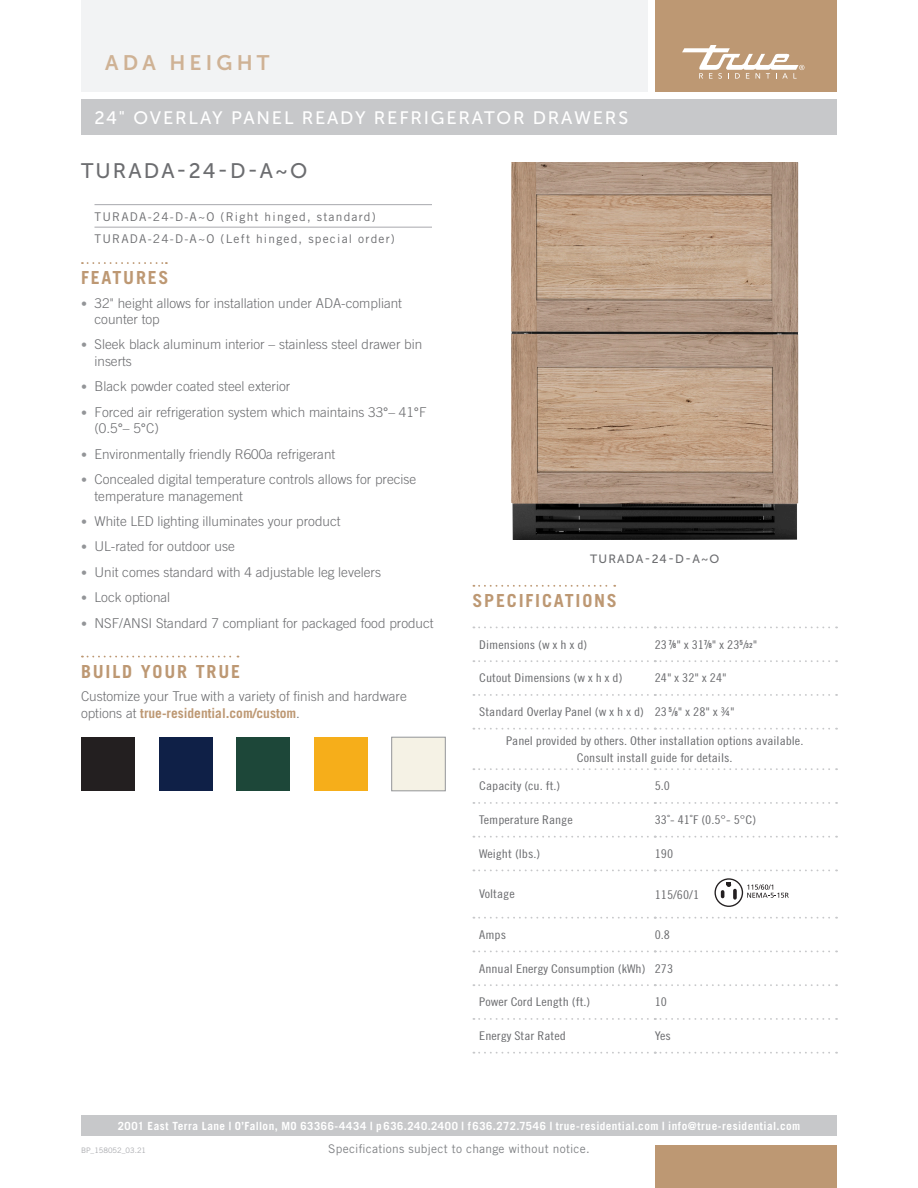
<style>
.page{position:relative;width:918px;height:1188px;background:#fff}
.page>*{position:absolute;margin:0;border:0;box-sizing:border-box;transform-origin:0 0}
.Model{font:21px "Museo Sans 500";letter-spacing:.1em;color:#6c6d70}
.t1{font:21px "Museo Sans 700";letter-spacing:.2em;color:#cfb295}
.Model-2{font:18px "Museo Sans 500";letter-spacing:.1em;color:#fff}
.Subheads{font:700 18px "Trade Gothic LT Std";letter-spacing:.1em;color:#bd9873}
.body_text{font:300 13.5px/16.5px "Trade Gothic LT Std";color:#6c6d70}
.body_text_table{font:12px/16.5px "Trade Gothic LT Std Cn 18";color:#6c6d70;text-align:center;scale:1.15 1}
._2-line_Nomenclature{font:12px "Trade Gothic LT Std";letter-spacing:.1em;color:#6c6d70}
.t2{font:12px "Trade Gothic LT Std";letter-spacing:.02em;color:#808285}
.Model-3{font:12px "Museo Sans 500";letter-spacing:.1em;color:#6c6d70}
.t3{font:700 11.25px "Trade Gothic LT Std";letter-spacing:.045em;color:#fff}
.t4{font:7.5px "Trade Gothic LT Std";color:#a8a9ad}
.s1{font-size:12px;color:#939598}
.s2{font-family:"Museo 300";font-weight:400}
.s3{font-weight:700;color:#bd9873}
.s4{font-family:"Trade Gothic LT Std";font-weight:300}
.s5{font-family:"Trade Gothic LT Std Bd Cn 20";font-size:7.05px}
</style>
<div class="page">
<div style="left:656px;top:0;width:181px;height:92px;background:#bd9873"></div>
<div style="left:81px;top:0;width:567px;height:92px;background:#f2f3f4"></div>
<svg style="left:682px;top:45px;width:122px;height:34px"></svg>
<div style="left:656px;top:1145px;width:181px;height:43px;background:#bd9873"></div>
<div style="left:81px;top:1116px;width:756px;height:20px;background:#c7c8ca"></div>
<div style="left:81px;top:100px;width:756px;height:35px;background:#c7c8ca"></div>
<hr style="left:94px;top:204px;width:338px;height:1px;background:#a8a9ad">
<hr style="left:94px;top:227px;width:338px;height:1px;background:#a8a9ad">
<svg style="left:82px;top:262px;width:85px;height:2px"></svg>
<svg style="left:82px;top:656px;width:157px;height:2px"></svg>
<div style="left:81px;top:737px;width:54px;height:54px;background:#231f20"></div>
<div style="left:159px;top:737px;width:54px;height:54px;background:#0f2047"></div>
<div style="left:236px;top:737px;width:54px;height:54px;background:#1d4739"></div>
<div style="left:314px;top:737px;width:54px;height:54px;background:#f6ae1a"></div>
<div style="left:392px;top:737px;width:54px;height:54px;background:#f5f2e5;border:1px solid #939598"></div>
<svg style="left:473px;top:585px;width:142px;height:2px"></svg>
<svg style="left:473px;top:626px;width:364px;height:2px"></svg>
<svg style="left:473px;top:660px;width:364px;height:2px"></svg>
<svg style="left:473px;top:694px;width:364px;height:2px"></svg>
<svg style="left:473px;top:728px;width:364px;height:2px"></svg>
<svg style="left:473px;top:768px;width:364px;height:2px"></svg>
<svg style="left:473px;top:802px;width:364px;height:2px"></svg>
<svg style="left:473px;top:836px;width:364px;height:2px"></svg>
<svg style="left:473px;top:869px;width:364px;height:2px"></svg>
<svg style="left:473px;top:917px;width:364px;height:2px"></svg>
<svg style="left:473px;top:950px;width:364px;height:2px"></svg>
<svg style="left:473px;top:984px;width:364px;height:2px"></svg>
<svg style="left:473px;top:1018px;width:364px;height:2px"></svg>
<svg style="left:473px;top:1052px;width:364px;height:2px"></svg>
<svg style="left:747px;top:885px;width:42px;height:13px"></svg>
<div style="left:715px;top:878px;width:28px;height:29px;border:1px solid #231f20;border-radius:50%"></div>
<svg style="left:721px;top:882px;width:16px;height:16px"></svg>
<img style="left:511px;top:162px;width:287px;height:378px">
<h1 class="t1" style="left:105px;top:51px;width:166px">ADA HEIGHT</h1>
<p class="Model-2" style="left:94px;top:108px;width:535px">24" OVERLAY PANEL READY REFRIGERATOR DRAWERS</p>
<p class="Model" style="left:81px;top:159px;width:228px">TURADA-24-D-A~O</p>
<p class="_2-line_Nomenclature" style="left:94px;top:209px;width:283px">TURADA-24-D-A~O (Right hinged, standard)</p>
<p class="_2-line_Nomenclature" style="left:94px;top:231px;width:302px">TURADA-24-D-A~O (Left hinged, special order)</p>
<p class="Subheads" style="left:81px;top:267px;width:89px">FEATURES</p>
<p class="body_text" style="left:94px;top:294px;width:309px;text-indent:-14px"><span class="s1">•</span> 32" height allows for installation under ADA-compliant counter top</p>
<p class="body_text" style="left:94px;top:336px;width:329px;text-indent:-14px"><span class="s1">•</span> Sleek black aluminum interior – stainless steel drawer bin inserts</p>
<p class="body_text" style="left:81px;top:378px;width:211px"><span class="s1">•</span> Black powder coated steel exterior</p>
<p class="body_text" style="left:94px;top:404px;width:334px;text-indent:-14px"><span class="s1">•</span> Forced air refrigeration system which maintains 33<span class="s2">°</span>– 41<span class="s2">°</span>F (0.5<span class="s2">°</span>– 5<span class="s2">°</span>C)</p>
<p class="body_text" style="left:81px;top:445px;width:256px"><span class="s1">•</span> Environmentally friendly R600a refrigerant</p>
<p class="body_text" style="left:94px;top:471px;width:323px;text-indent:-14px"><span class="s1">•</span> Concealed digital temperature controls allows for precise temperature management</p>
<p class="body_text" style="left:81px;top:513px;width:261px"><span class="s1">•</span> White LED lighting illuminates your product</p>
<p class="body_text" style="left:81px;top:538px;width:155px"><span class="s1">•</span> UL-rated for outdoor use</p>
<p class="body_text" style="left:81px;top:564px;width:302px"><span class="s1">•</span> Unit comes standard with 4 adjustable leg levelers</p>
<p class="body_text" style="left:81px;top:589px;width:91px"><span class="s1">•</span> Lock optional</p>
<p class="body_text" style="left:81px;top:614px;width:354px"><span class="s1">•</span> NSF/ANSI Standard 7 compliant for packaged food product</p>
<p class="Subheads" style="left:81px;top:660px;width:161px">BUILD YOUR TRUE</p>
<p class="body_text" style="left:81px;top:688px;width:327px">Customize your True with a variety of finish and hardware options at <span class="s3">true-residential.com/custom</span>.</p>
<h2 class="Model-2" style="left:133px;top:108px;width:600px">UNDERCOUNTER REFRIGERATOR – STAINLESS GLASS DOOR</h2>
<p class="Model-3" style="left:590px;top:552px;width:131px">TURADA-24-D-A~O</p>
<p class="Subheads" style="left:472px;top:590px;width:146px">SPECIFICATIONS</p>
<p class="body_text_table" style="left:479px;top:636px;width:95px">Dimensions (w x h x d)</p>
<p class="body_text_table" style="left:655px;top:636px;width:91px">23 <sup>7</sup><span class="s4">/</span><span class="s5">8</span>" x 31<sup>7</sup><span class="s4">/</span><span class="s5">8</span>" x 23<sup>5</sup><span class="s4">/</span><span class="s5">32</span>"</p>
<p class="body_text_table" style="left:479px;top:670px;width:126px">Cutout Dimensions (w x h x d)</p>
<p class="body_text_table" style="left:655px;top:670px;width:64px">24" x 32" x 24"</p>
<p class="body_text_table" style="left:479px;top:703px;width:145px">Standard Overlay Panel (w x h x d)</p>
<p class="body_text_table" style="left:655px;top:703px;width:71px">23 <sup>5</sup><span class="s4">/</span><span class="s5">8</span>" x 28" x 3/4"</p>
<p class="body_text_table" style="left:506px;top:732px;width:260px">Panel provided by others. Other installation options available.<br>Consult install guide for details.</p>
<p class="body_text_table" style="left:479px;top:778px;width:72px">Capacity (cu. ft.)</p>
<p class="body_text_table" style="left:655px;top:778px;width:15px">5.0</p>
<p class="body_text_table" style="left:479px;top:811px;width:83px">Temperature Range</p>
<p class="body_text_table" style="left:655px;top:811px;width:90px">33˚- 41˚F (0.5°- 5°C)</p>
<p class="body_text_table" style="left:479px;top:845px;width:55px">Weight (lbs.)</p>
<p class="body_text_table" style="left:655px;top:845px;width:17px">190</p>
<p class="body_text_table" style="left:479px;top:886px;width:32px">Voltage</p>
<p class="body_text_table" style="left:655px;top:887px;width:40px">115/60/1</p>
<p class="body_text_table" style="left:479px;top:926px;width:25px">Amps</p>
<p class="body_text_table" style="left:655px;top:926px;width:15px">0.8</p>
<p class="body_text_table" style="left:479px;top:960px;width:146px">Annual Energy Consumption (kWh)</p>
<p class="body_text_table" style="left:655px;top:960px;width:17px">273</p>
<p class="body_text_table" style="left:479px;top:994px;width:98px">Power Cord Length (ft.)</p>
<p class="body_text_table" style="left:655px;top:994px;width:12px">10</p>
<p class="body_text_table" style="left:479px;top:1027px;width:77px">Energy Star Rated</p>
<p class="body_text_table" style="left:655px;top:1027px;width:16px">Yes</p>
<p class="t3" style="left:118px;top:1119px;width:684px">2001 East Terra Lane | O’Fallon, MO 63366-4434 | p 636.240.2400 | f 636.272.7546 | true-residential.com | info@true-residential.com</p>
<p class="t4" style="left:81px;top:1146px;width:67px">BP_158052_03.21</p>
<p class="t2" style="left:328px;top:1142px;width:263px">Specifications subject to change without notice.</p>
</div>
